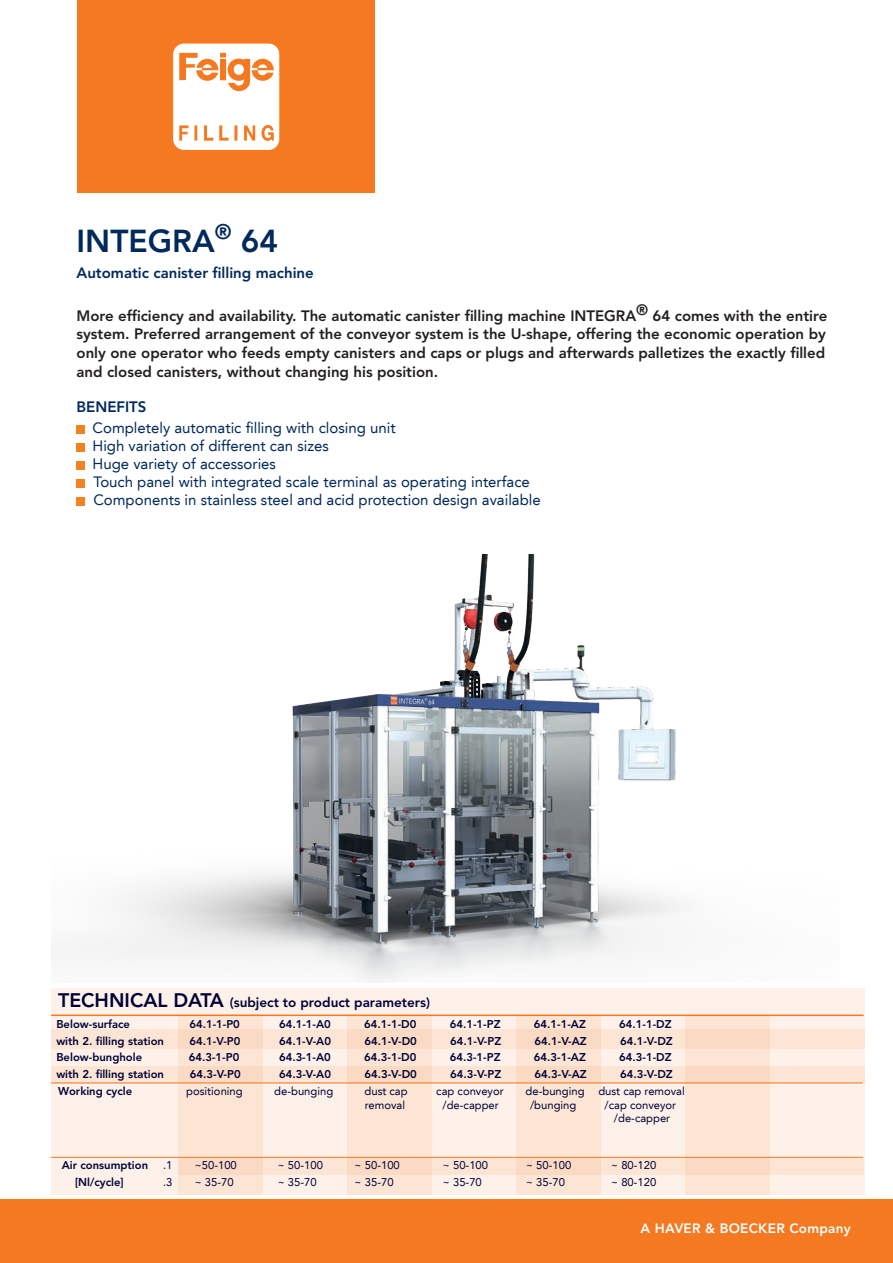
<style>
.page{position:relative;width:893px;height:1263px;background:#fff}
.page>*{position:absolute;margin:0;border:0;box-sizing:border-box;transform-origin:0 0}
.t1{font:800 31.5px "Avenir LT Std";color:#00295c}
.t2{font:800 15px/18.8px "Avenir LT Std";color:#231f20}
.t3{font:15px/18px "Avenir LT";color:#00295c}
.t4{font:800 15px "Avenir LT Std";color:#00295c}
.t5{font:800 13.5px "Avenir LT Std";color:#000236}
.t6{font:800 13.5px "Avenir LT Std";letter-spacing:.02em;color:#fff}
.t7{font:800 11.25px "Avenir LT Std";color:#000236}
.t8{font:11.25px/13.5px "Avenir LT";color:#000236;text-align:center}
.s1{font-size:19.5px}
</style>
<div class="page">
<img style="left:57px;top:555px;width:629px;height:427px">
<div style="left:77px;top:0;width:298px;height:192px;background:#f47921"></div>
<svg style="left:173px;top:44px;width:106px;height:106px;background:#fce5d4"></svg>
<div style="left:0;top:1199px;width:893px;height:64px;background:#f47921"></div>
<div style="left:51px;top:988px;width:813px;height:207px;background:#fdf1e9"></div>
<div style="left:51px;top:1029px;width:813px;height:20px;background:#fce5d5"></div>
<div style="left:51px;top:1066px;width:813px;height:17px;background:#fce5d5"></div>
<div style="left:179px;top:1158px;width:685px;height:17px;background:#fce5d5"></div>
<hr style="left:51px;top:1014px;width:813px;height:2px;background:#f47923">
<hr style="left:51px;top:1083px;width:812px;height:1px;background:#f47923">
<div style="left:179px;top:1014px;width:84px;height:181px;background:linear-gradient(to right,#fce1ce,#fce1ce)"></div>
<div style="left:685px;top:1014px;width:84px;height:181px;background:linear-gradient(to right,#fce1ce,#fce1ce)"></div>
<div style="left:347px;top:1014px;width:85px;height:181px;background:linear-gradient(to right,#fce1ce,#fce1ce)"></div>
<div style="left:516px;top:1014px;width:85px;height:181px;background:linear-gradient(to right,#fce1ce,#fce1ce)"></div>
<hr style="left:51px;top:1157px;width:812px;height:1px;background:#f47923">
<div style="left:77px;top:425px;width:8px;height:8px;background:#f58220"></div>
<div style="left:77px;top:443px;width:8px;height:8px;background:#f58220"></div>
<div style="left:77px;top:461px;width:8px;height:8px;background:#f58220"></div>
<div style="left:77px;top:479px;width:8px;height:8px;background:#f58220"></div>
<div style="left:77px;top:497px;width:8px;height:8px;background:#f58220"></div>
<h1 class="t1" style="left:77px;top:223px;width:203px">INTEGRA<sup>®</sup> 64</h1>
<h2 class="t4" style="left:77px;top:263px;width:239px">Automatic canister filling machine</h2>
<p class="t2" style="left:77px;top:306px;width:752px">More efficiency and availability. The automatic canister filling machine INTEGRA® 64 comes with the entire system. Preferred arrangement of the conveyor system is the U-shape, offering the economic operation by only one operator who feeds empty canisters and caps or plugs and afterwards palletizes the exactly filled and closed canisters, without changing his position.</p>
<h2 class="t4" style="left:77px;top:398px;width:71px">BENEFITS</h2>
<p class="t3" style="left:93px;top:419px;width:450px">Completely automatic filling with closing unit<br>High variation of different can sizes<br>Huge variety of accessories<br>Touch panel with integrated scale terminal as operating interface Components in stainless steel and acid protection design available</p>
<p class="t5" style="left:58px;top:994px;width:374px"><span class="s1">TECHNICAL DATA</span> (subject to product parameters)</p>
<p class="t7" style="left:56px;top:1018px;width:75px">Below-surface</p>
<p class="t7" style="left:189px;top:1018px;width:52px">64.1-1-P0</p>
<p class="t7" style="left:279px;top:1018px;width:53px">64.1-1-A0</p>
<p class="t7" style="left:364px;top:1018px;width:54px">64.1-1-D0</p>
<p class="t7" style="left:450px;top:1018px;width:52px">64.1-1-PZ</p>
<p class="t7" style="left:534px;top:1018px;width:54px">64.1-1-AZ</p>
<p class="t7" style="left:619px;top:1018px;width:54px">64.1-1-DZ</p>
<p class="t7" style="left:56px;top:1034px;width:109px">with 2. filling station</p>
<p class="t7" style="left:190px;top:1034px;width:52px">64.1-V-P0</p>
<p class="t7" style="left:279px;top:1034px;width:54px">64.1-V-A0</p>
<p class="t7" style="left:364px;top:1034px;width:54px">64.1-V-D0</p>
<p class="t7" style="left:450px;top:1034px;width:53px">64.1-V-PZ</p>
<p class="t7" style="left:534px;top:1034px;width:54px">64.1-V-AZ</p>
<p class="t7" style="left:620px;top:1034px;width:54px">64.1-V-DZ</p>
<p class="t7" style="left:56px;top:1051px;width:87px">Below-bunghole</p>
<p class="t7" style="left:189px;top:1051px;width:52px">64.3-1-P0</p>
<p class="t7" style="left:279px;top:1051px;width:53px">64.3-1-A0</p>
<p class="t7" style="left:364px;top:1051px;width:54px">64.3-1-D0</p>
<p class="t7" style="left:450px;top:1051px;width:52px">64.3-1-PZ</p>
<p class="t7" style="left:534px;top:1051px;width:54px">64.3-1-AZ</p>
<p class="t7" style="left:619px;top:1051px;width:54px">64.3-1-DZ</p>
<p class="t7" style="left:56px;top:1067px;width:109px">with 2. filling station</p>
<p class="t7" style="left:190px;top:1067px;width:52px">64.3-V-P0</p>
<p class="t7" style="left:279px;top:1067px;width:54px">64.3-V-A0</p>
<p class="t7" style="left:364px;top:1067px;width:54px">64.3-V-D0</p>
<p class="t7" style="left:450px;top:1067px;width:53px">64.3-V-PZ</p>
<p class="t7" style="left:534px;top:1067px;width:54px">64.3-V-AZ</p>
<p class="t7" style="left:620px;top:1067px;width:54px">64.3-V-DZ</p>
<p class="t7" style="left:58px;top:1085px;width:75px">Working cycle</p>
<p class="t8" style="left:186px;top:1085px;width:58px">positioning</p>
<p class="t8" style="left:274px;top:1085px;width:60px">de-bunging</p>
<p class="t8" style="left:365px;top:1085px;width:45px">dust cap</p>
<p class="t8" style="left:436px;top:1085px;width:69px">cap conveyor</p>
<p class="t8" style="left:526px;top:1085px;width:161px">de-bunging dust cap removal</p>
<p class="t8" style="left:365px;top:1098px;width:42px">removal</p>
<p class="t8" style="left:443px;top:1098px;width:58px">/de-capper</p>
<p class="t8" style="left:530px;top:1098px;width:48px">/bunging</p>
<p class="t8" style="left:605px;top:1098px;width:73px">/cap conveyor /de-capper</p>
<p class="t7" style="left:62px;top:1159px;width:88px">Air consumption</p>
<p class="t8" style="left:163px;top:1159px;width:11px">.1</p>
<p class="t8" style="left:194px;top:1159px;width:44px">~50-100</p>
<p class="t8" style="left:277px;top:1159px;width:47px">~ 50-100</p>
<p class="t8" style="left:354px;top:1159px;width:47px">~ 50-100</p>
<p class="t8" style="left:442px;top:1159px;width:47px">~ 50-100</p>
<p class="t8" style="left:526px;top:1159px;width:47px">~ 50-100</p>
<p class="t8" style="left:611px;top:1159px;width:47px">~ 80-120</p>
<p class="t7" style="left:75px;top:1175px;width:50px">[Nl/cycle]</p>
<p class="t8" style="left:163px;top:1175px;width:11px">.3</p>
<p class="t8" style="left:194px;top:1175px;width:41px">~ 35-70</p>
<p class="t8" style="left:277px;top:1175px;width:41px">~ 35-70</p>
<p class="t8" style="left:354px;top:1175px;width:41px">~ 35-70</p>
<p class="t8" style="left:442px;top:1175px;width:41px">~ 35-70</p>
<p class="t8" style="left:526px;top:1175px;width:41px">~ 35-70</p>
<p class="t8" style="left:611px;top:1175px;width:47px">~ 80-120</p>
<p class="t6" style="left:641px;top:1220px;width:212px">A HAVER &amp; BOECKER Company</p>
</div>
